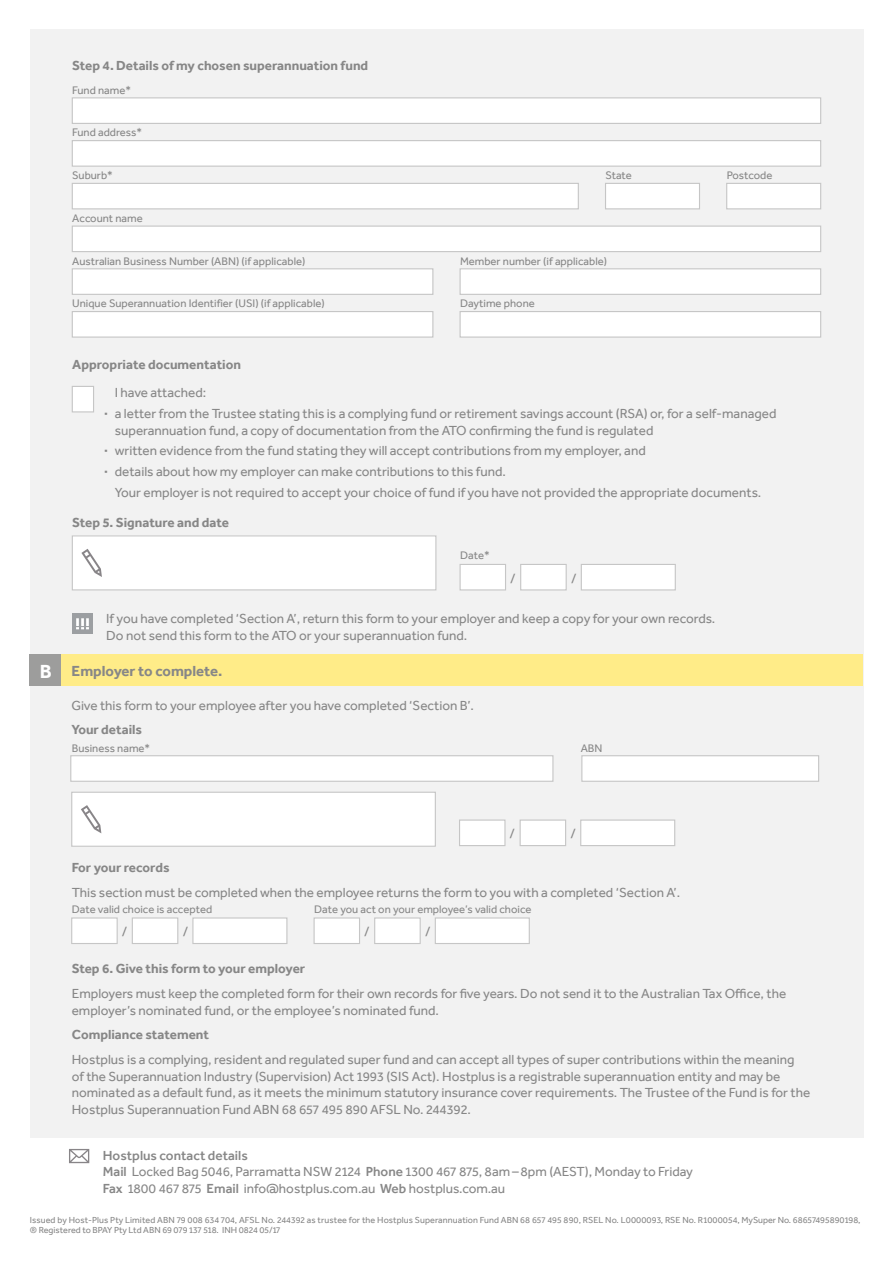
<style>
.page{position:relative;width:893px;height:1263px;background:#fff}
.page>*{position:absolute;margin:0;border:0;box-sizing:border-box;transform-origin:0 0}
.t1{font:700 15px "Effra";color:#878787}
.t2{font:13.5px/16.5px "Effra";color:#878787}
.t3{font:700 13.5px "Effra";color:#878787}
.t4{font:11.25px "Effra";color:#878787}
.t5{font:9px/10.5px "Effra";letter-spacing:.01em;color:#878787}
.s1{font-weight:700}
.s2{font-size:19.5px;color:#fff}
.s3{font-weight:500}
</style>
<div class="page">
<div style="left:30px;top:30px;width:833px;height:1108px;background:#f2f2f2"></div>
<div style="left:61px;top:654px;width:802px;height:32px;background:#ffec88"></div>
<div style="left:30px;top:654px;width:31px;height:32px;background:#9d9d9c"></div>
<div style="left:72px;top:536px;width:364px;height:54px;background:#fff"></div>
<svg style="left:81px;top:549px;width:21px;height:28px"></svg>
<div style="left:72px;top:535px;width:364px;height:55px;border:1px solid #c6c6c6"></div>
<div style="left:72px;top:97px;width:749px;height:27px;background:#fff;border:1px solid #c6c6c6"></div>
<div style="left:72px;top:226px;width:749px;height:26px;background:#fff;border:1px solid #c6c6c6"></div>
<div style="left:72px;top:140px;width:749px;height:27px;background:#fff;border:1px solid #c6c6c6"></div>
<div style="left:72px;top:183px;width:507px;height:26px;background:#fff;border:1px solid #c6c6c6"></div>
<div style="left:726px;top:183px;width:95px;height:26px;background:#fff;border:1px solid #c6c6c6"></div>
<div style="left:605px;top:183px;width:95px;height:26px;background:#fff;border:1px solid #c6c6c6"></div>
<div style="left:72px;top:792px;width:363px;height:54px;background:#fff"></div>
<svg style="left:81px;top:805px;width:20px;height:28px"></svg>
<div style="left:71px;top:792px;width:365px;height:55px;border:1px solid #c6c6c6"></div>
<div style="left:72px;top:268px;width:361px;height:27px;background:#fff;border:1px solid #c6c6c6"></div>
<div style="left:72px;top:311px;width:361px;height:27px;background:#fff;border:1px solid #c6c6c6"></div>
<div style="left:460px;top:268px;width:361px;height:27px;background:#fff;border:1px solid #c6c6c6"></div>
<div style="left:460px;top:311px;width:361px;height:27px;background:#fff;border:1px solid #c6c6c6"></div>
<div style="left:72px;top:386px;width:22px;height:26px;background:#fff;border:1px solid #c6c6c6"></div>
<svg style="left:69px;top:1149px;width:20px;height:14px"></svg>
<div style="left:72px;top:613px;width:21px;height:21px;background:#9c9fa2"></div>
<svg style="left:76px;top:618px;width:13px;height:11px"></svg>
<div style="left:460px;top:564px;width:46px;height:26px;background:#fff;border:1px solid #c6c6c6"></div>
<div style="left:520px;top:564px;width:47px;height:26px;background:#fff;border:1px solid #c6c6c6"></div>
<div style="left:581px;top:564px;width:95px;height:26px;background:#fff;border:1px solid #c6c6c6"></div>
<div style="left:459px;top:819px;width:46px;height:27px;background:#fff;border:1px solid #c6c6c6"></div>
<div style="left:520px;top:819px;width:46px;height:27px;background:#fff;border:1px solid #c6c6c6"></div>
<div style="left:580px;top:819px;width:95px;height:27px;background:#fff;border:1px solid #c6c6c6"></div>
<div style="left:71px;top:917px;width:47px;height:27px;background:#fff;border:1px solid #c6c6c6"></div>
<div style="left:132px;top:917px;width:46px;height:27px;background:#fff;border:1px solid #c6c6c6"></div>
<div style="left:192px;top:917px;width:95px;height:27px;background:#fff;border:1px solid #c6c6c6"></div>
<div style="left:314px;top:917px;width:46px;height:27px;background:#fff;border:1px solid #c6c6c6"></div>
<div style="left:374px;top:917px;width:47px;height:27px;background:#fff;border:1px solid #c6c6c6"></div>
<div style="left:435px;top:917px;width:95px;height:27px;background:#fff;border:1px solid #c6c6c6"></div>
<div style="left:70px;top:755px;width:483px;height:27px;background:#fff;border:1px solid #c6c6c6"></div>
<div style="left:581px;top:755px;width:238px;height:27px;background:#fff;border:1px solid #c6c6c6"></div>
<p class="t3" style="left:72px;top:57px;width:297px">Step 4. Details of my chosen superannuation fund</p>
<p class="t4" style="left:72px;top:83px;width:60px">Fund name*</p>
<p class="t4" style="left:72px;top:126px;width:71px">Fund address*</p>
<p class="t4" style="left:72px;top:169px;width:42px">Suburb*</p>
<p class="t4" style="left:605px;top:169px;width:28px">State</p>
<p class="t4" style="left:727px;top:169px;width:47px">Postcode</p>
<p class="t4" style="left:72px;top:212px;width:72px">Account name</p>
<p class="t4" style="left:72px;top:254px;width:235px">Australian Business Number (ABN) (if applicable)</p>
<p class="t4" style="left:72px;top:297px;width:254px">Unique Superannuation Identifier (USI) (if applicable)</p>
<p class="t3" style="left:72px;top:356px;width:170px">Appropriate documentation</p>
<p class="t4" style="left:460px;top:254px;width:148px">Member number (if applicable)</p>
<p class="t4" style="left:460px;top:297px;width:76px">Daytime phone</p>
<p class="t2" style="left:104px;top:382px;width:674px;line-height:20.7px;text-indent:11px">I have attached:<br><span class="s1">·</span> a letter from the Trustee stating this is a complying fund or retirement savings account (RSA) or, for a self-managed</p>
<p class="t2" style="left:104px;top:420px;width:551px;line-height:20.7px;text-indent:11px">superannuation fund, a copy of documentation from the ATO confirming the fund is regulated <span class="s1">·</span> written evidence from the fund stating they will accept contributions from my employer, and<br><span class="s1">·</span> details about how my employer can make contributions to this fund.</p>
<p class="t2" style="left:115px;top:484px;width:648px">Your employer is not required to accept your choice of fund if you have not provided the appropriate documents.</p>
<p class="t3" style="left:72px;top:514px;width:158px">Step 5. Signature and date</p>
<p class="t4" style="left:460px;top:549px;width:31px">Date*</p>
<p class="t2" style="left:510px;top:570px;width:7px">/</p>
<p class="t2" style="left:571px;top:570px;width:7px">/</p>
<p class="t2" style="left:106px;top:610px;width:610px">If you have completed ‘Section A’, return this form to your employer and keep a copy for your own records.<br>Do not send this form to the ATO or your superannuation fund.</p>
<p class="t1" style="left:40px;top:662px;width:184px"><span class="s2">B</span> Employer to complete.</p>
<p class="t2" style="left:71px;top:697px;width:404px">Give this form to your employee after you have completed ‘Section B’.</p>
<p class="t3" style="left:71px;top:721px;width:72px">Your details</p>
<p class="t4" style="left:72px;top:741px;width:80px">Business name*</p>
<p class="t4" style="left:581px;top:741px;width:23px">ABN</p>
<p class="t2" style="left:510px;top:825px;width:7px">/</p>
<p class="t2" style="left:571px;top:825px;width:7px">/</p>
<p class="t3" style="left:72px;top:859px;width:99px">For your records</p>
<p class="t2" style="left:72px;top:884px;width:610px">This section must be completed when the employee returns the form to you with a completed ‘Section A’.</p>
<p class="t4" style="left:72px;top:902px;width:142px">Date valid choice is accepted</p>
<p class="t4" style="left:314px;top:902px;width:219px">Date you act on your employee’s valid choice</p>
<p class="t2" style="left:122px;top:923px;width:7px">/</p>
<p class="t2" style="left:183px;top:923px;width:7px">/</p>
<p class="t2" style="left:364px;top:923px;width:7px">/</p>
<p class="t2" style="left:425px;top:923px;width:7px">/</p>
<p class="t3" style="left:72px;top:961px;width:235px">Step 6. Give this form to your employer</p>
<p class="t2" style="left:72px;top:985px;width:716px">Employers must keep the completed form for their own records for five years. Do not send it to the Australian Tax Office, the employer’s nominated fund, or the employee’s nominated fund.</p>
<p class="t3" style="left:72px;top:1027px;width:139px">Compliance statement</p>
<p class="t2" style="left:72px;top:1051px;width:740px">Hostplus is a complying, resident and regulated super fund and can accept all types of super contributions within the meaning<br>of the Superannuation Industry (Supervision) Act 1993 (SIS Act). Hostplus is a registrable superannuation entity and may be nominated as a default fund, as it meets the minimum statutory insurance cover requirements. The Trustee of the Fund is for the Hostplus Superannuation Fund ABN 68 657 495 890 AFSL No. 244392.</p>
<p class="t2" style="left:103px;top:1147px;width:592px"><span class="s3">Hostplus contact details<br>Mail</span> Locked Bag 5046, Parramatta NSW 2124 <span class="s3">Phone</span> 1300 467 875, 8am–8pm (AEST), Monday to Friday<br><span class="s3">Fax</span> 1800 467 875 <span class="s3">Email</span> info@hostplus.com.au <span class="s3">Web</span> hostplus.com.au</p>
<p class="t5" style="left:30px;top:1214px;width:832px">Issued by Host-Plus Pty Limited ABN 79 008 634 704, AFSL No. 244392 as trustee for the Hostplus Superannuation Fund ABN 68 657 495 890, RSEL No. L0000093, RSE No. R1000054, MySuper No. 68657495890198, ® Registered to BPAY Pty Ltd ABN 69 079 137 518. INH 0824 05/17</p>
</div>
